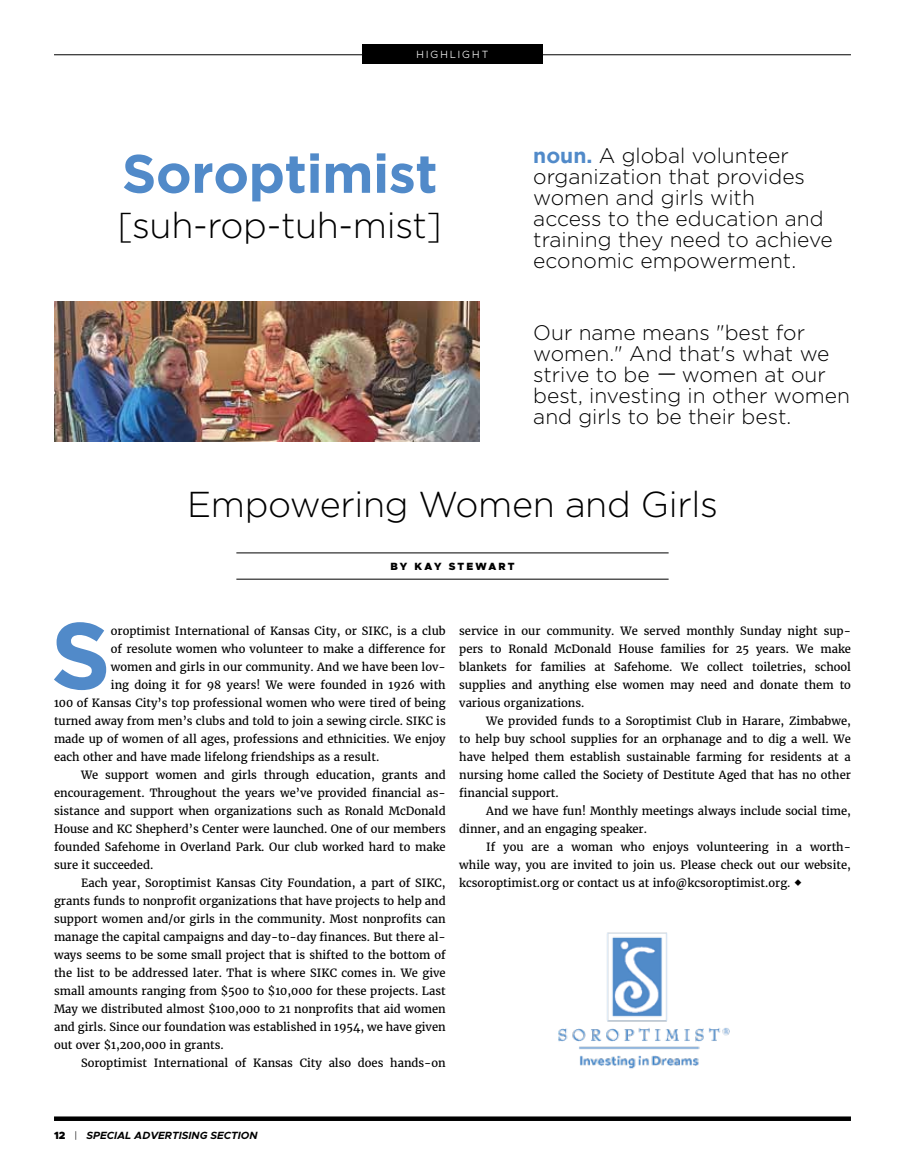
<style>
.page{position:relative;width:905px;height:1175px;background:#fff}
.page>*{position:absolute;margin:0;border:0;box-sizing:border-box;transform-origin:0 0}
.t1{font:700 94.35px "Gotham";color:#518ac9}
.t2{font:700 54px "Gotham";letter-spacing:-.01em;color:#518ac9}
.t3{font:300 36px "Gotham";letter-spacing:-.01em;color:#000}
.t4{font:300 21px/21px "Gotham";color:#000}
.t5{font:11.25px/18px "Merriweather";color:#000;text-align:justify}
.t6{font:italic 700 10.5px "Metropolis";color:#000}
.t7{font:900 10.5px "Metropolis";letter-spacing:.2em;color:#000}
.t8{font:300 10.5px "Metropolis";letter-spacing:.2em;color:#fff}
.s1{font-weight:700;color:#518ac9}
.s2{font-family:"Merriweather";font-style:italic}
.s3{font-weight:900;font-style:normal;color:#fff}
.s4{font-weight:300;font-style:normal}
</style>
<div class="page">
<svg style="left:54px;top:1116px;width:796px;height:4px;fill:#000"></svg>
<hr style="left:54px;top:54px;width:796px;height:1px;background:#000">
<div style="left:362px;top:44px;width:180px;height:20px;background:#000"></div>
<img style="left:54px;top:301px;width:425px;height:140px">
<img style="left:558px;top:932px;width:172px;height:137px">
<hr style="left:236px;top:552px;width:432px;height:1px;background:#000">
<hr style="left:236px;top:579px;width:432px;height:1px;background:#000">
<p class="t8" style="left:416px;top:48px;width:73px">HIGHLIGHT</p>
<h2 class="t2" style="left:122px;top:142px;width:317px">Soroptimist</h2>
<h3 class="t3" style="left:117px;top:205px;width:326px">[suh-rop-tuh-mist]</h3>
<h3 class="t4" style="left:533px;top:145px;width:301px"><span class="s1">noun.</span> A global volunteer organization that provides women and girls with<br>access to the education and training they need to achieve economic empowerment.</h3>
<h3 class="t4" style="left:533px;top:321px;width:318px">Our name means "best for women." And that's what we strive to be <span class="s2">—</span> women at our best, investing in other women and girls to be their best.</h3>
<h3 class="t3" style="left:187px;top:484px;width:532px">Empowering Women and Girls</h3>
<p class="t7" style="left:390px;top:559px;width:126px">BY KAY STEWART</p>
<h1 class="t1" style="left:51px;top:601px;width:62px">S</h1>
<p class="t5" style="left:111px;top:622px;width:336px">oroptimist International of Kansas City, or SIKC, is a club</p>
<p class="t5" style="left:111px;top:640px;width:336px">of resolute women who volunteer to make a difference for</p>
<p class="t5" style="left:111px;top:658px;width:336px">women and girls in our community. And we have been lov-</p>
<p class="t5" style="left:111px;top:676px;width:336px">ing doing it for 98 years! We were founded in 1926 with</p>
<p class="t5" style="left:54px;top:694px;width:393px">100 of Kansas City’s top professional women who were tired of being</p>
<p class="t5" style="left:54px;top:712px;width:393px">turned away from men’s clubs and told to join a sewing circle. SIKC is</p>
<p class="t5" style="left:54px;top:730px;width:393px">made up of women of all ages, professions and ethnicities. We enjoy</p>
<p class="t5" style="left:54px;top:748px;width:327px">each other and have made lifelong friendships as a result.</p>
<p class="t5" style="left:81px;top:766px;width:366px">We support women and girls through education, grants and</p>
<p class="t5" style="left:54px;top:784px;width:393px">encouragement. Throughout the years we’ve provided financial as-</p>
<p class="t5" style="left:54px;top:802px;width:393px">sistance and support when organizations such as Ronald McDonald</p>
<p class="t5" style="left:54px;top:820px;width:393px">House and KC Shepherd’s Center were launched. One of our members</p>
<p class="t5" style="left:54px;top:838px;width:393px">founded Safehome in Overland Park. Our club worked hard to make</p>
<p class="t5" style="left:54px;top:856px;width:101px">sure it succeeded.</p>
<p class="t5" style="left:81px;top:874px;width:366px">Each year, Soroptimist Kansas City Foundation, a part of SIKC,</p>
<p class="t5" style="left:54px;top:892px;width:393px">grants funds to nonprofit organizations that have projects to help and</p>
<p class="t5" style="left:54px;top:910px;width:393px">support women and/or girls in the community. Most nonprofits can</p>
<p class="t5" style="left:54px;top:928px;width:393px">manage the capital campaigns and day-to-day finances. But there al-</p>
<p class="t5" style="left:54px;top:946px;width:393px">ways seems to be some small project that is shifted to the bottom of</p>
<p class="t5" style="left:54px;top:964px;width:393px">the list to be addressed later. That is where SIKC comes in. We give</p>
<p class="t5" style="left:54px;top:982px;width:393px">small amounts ranging from $500 to $10,000 for these projects. Last</p>
<p class="t5" style="left:54px;top:1000px;width:393px">May we distributed almost $100,000 to 21 nonprofits that aid women</p>
<p class="t5" style="left:54px;top:1018px;width:393px">and girls. Since our foundation was established in 1954, we have given</p>
<p class="t5" style="left:54px;top:1036px;width:171px">out over $1,200,000 in grants.</p>
<p class="t5" style="left:81px;top:1054px;width:366px">Soroptimist International of Kansas City also does hands-on</p>
<p class="t5" style="left:459px;top:622px;width:393px">service in our community. We served monthly Sunday night sup&shy;pers to Ronald McDonald House families for 25 years. We make blankets for families at Safehome. We collect toiletries, school supplies and anything else women may need and donate them to various organizations.</p>
<p class="t5" style="left:459px;top:712px;width:393px;text-indent:27px">We provided funds to a Soroptimist Club in Harare, Zimbabwe, to help buy school supplies for an orphanage and to dig a well. We have helped them establish sustainable farming for residents at a nursing home called the Society of Destitute Aged that has no other financial support.</p>
<p class="t5" style="left:459px;top:802px;width:393px;text-indent:27px">And we have fun! Monthly meetings always include social time, dinner, and an engaging speaker.</p>
<p class="t5" style="left:459px;top:838px;width:393px;text-indent:27px">If you are a woman who enjoys volunteering in a worth&shy;while way, you are invited to join us. Please check out our website, kcsoroptimist.org or contact us at info@kcsoroptimist.org.</p>
<p class="t6" style="left:54px;top:1128px;width:205px"><span class="s3">12</span> <span class="s4">|</span> SPECIAL ADVERTISING SECTION</p>
</div>
